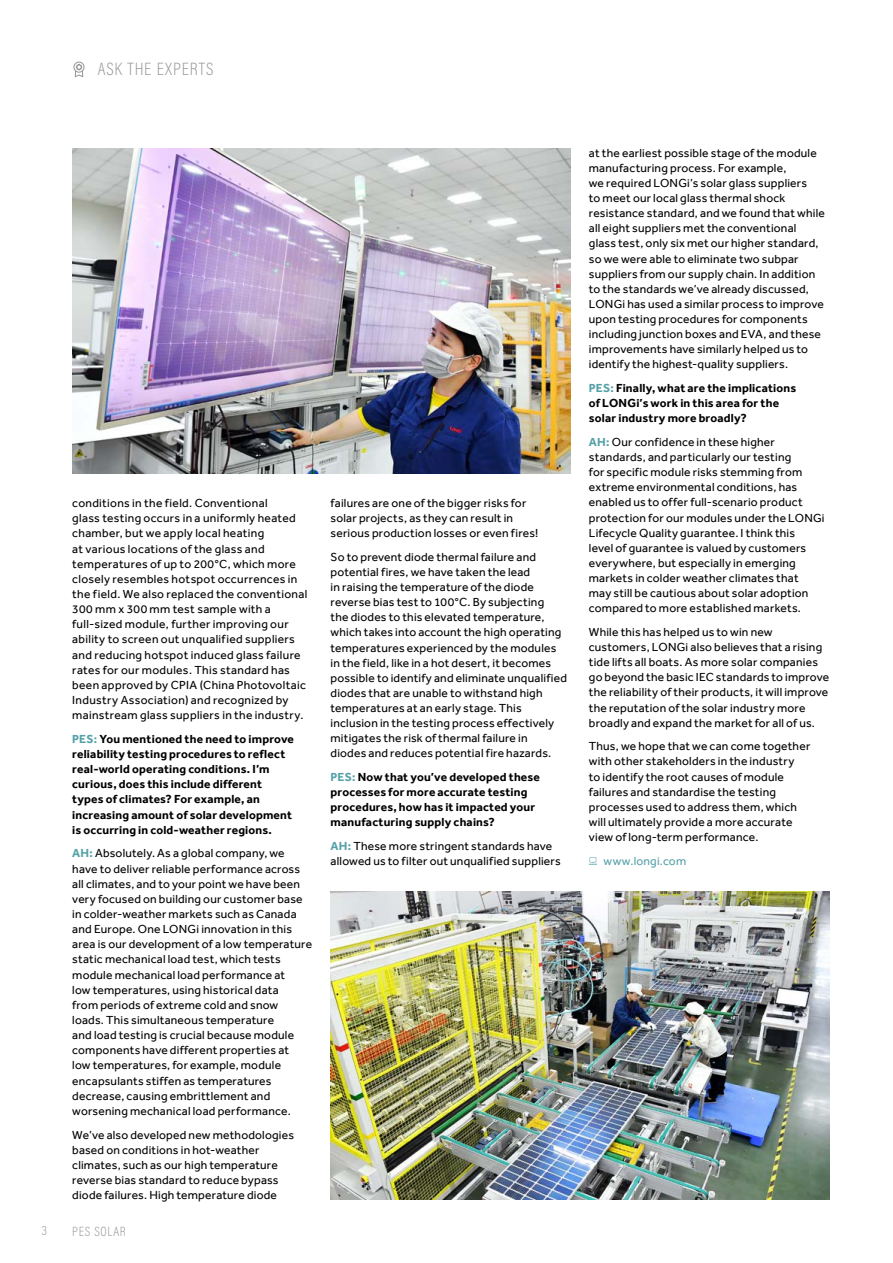
<style>
.page{position:relative;width:893px;height:1263px;background:#fff}
.page>*{position:absolute;margin:0;border:0;box-sizing:border-box;transform-origin:0 0}
.t1{font:200 18px "Acumin Pro Cond";letter-spacing:.06em;color:#939598}
.t2{font:200 13.5px "Acumin Pro Cond";letter-spacing:.05em;color:#939598}
.t3{font:12px/15.1px "Effra";letter-spacing:.02em;color:#000}
.t4{font:700 12px/15.1px "Effra";letter-spacing:.015em;color:#000}
.t5{font:12px "Effra";letter-spacing:.02em;color:#55a1a8}
.s1{color:#55a1a8}
.s2{font-weight:700;color:#55a1a8}
</style>
<div class="page">
<div style="left:74px;top:62px;width:10px;height:11px;border:1px solid #939598;border-radius:50%"></div>
<svg style="left:74px;top:63px;width:10px;height:14px"></svg>
<svg style="left:589px;top:857px;width:8px;height:8px"></svg>
<img style="left:72px;top:149px;width:499px;height:325px">
<img style="left:331px;top:891px;width:498px;height:308px">
<h1 class="t1" style="left:98px;top:58px;width:117px">ASK THE EXPERTS</h1>
<p class="t3" style="left:72px;top:495px;width:236px">conditions in the field. Conventional<br>glass testing occurs in a uniformly heated chamber, but we apply local heating<br>at various locations of the glass and temperatures of up to 200°C, which more closely resembles hotspot occurrences in the field. We also replaced the conventional 300 mm x 300 mm test sample with a full-sized module, further improving our ability to screen out unqualified suppliers and reducing hotspot induced glass failure rates for our modules. This standard has been approved by CPIA (China Photovoltaic Industry Association) and recognized by mainstream glass suppliers in the industry.</p>
<p class="t4" style="left:72px;top:731px;width:223px"><span class="s1">PES:</span> You mentioned the need to improve reliability testing procedures to reflect real-world operating conditions. I’m curious, does this include different types of climates? For example, an increasing amount of solar development is occurring in cold-weather regions.</p>
<p class="t3" style="left:72px;top:846px;width:241px"><span class="s2">AH:</span> Absolutely. As a global company, we have to deliver reliable performance across all climates, and to your point we have been very focused on building our customer base in colder-weather markets such as Canada and Europe. One LONGi innovation in this area is our development of a low temperature static mechanical load test, which tests module mechanical load performance at<br>low temperatures, using historical data<br>from periods of extreme cold and snow loads. This simultaneous temperature<br>and load testing is crucial because module components have different properties at<br>low temperatures, for example, module encapsulants stiffen as temperatures decrease, causing embrittlement and worsening mechanical load performance.</p>
<p class="t3" style="left:72px;top:1127px;width:223px">We’ve also developed new methodologies based on conditions in hot-weather climates, such as our high temperature reverse bias standard to reduce bypass diode failures. High temperature diode</p>
<p class="t2" style="left:42px;top:1222px;width:7px">3</p>
<p class="t2" style="left:72px;top:1223px;width:55px">PES SOLAR</p>
<p class="t3" style="left:331px;top:495px;width:209px">failures are one of the bigger risks for solar projects, as they can result in serious production losses or even fires!</p>
<p class="t3" style="left:331px;top:549px;width:238px">So to prevent diode thermal failure and potential fires, we have taken the lead<br>in raising the temperature of the diode reverse bias test to 100°C. By subjecting<br>the diodes to this elevated temperature, which takes into account the high operating temperatures experienced by the modules in the field, like in a hot desert, it becomes possible to identify and eliminate unqualified diodes that are unable to withstand high temperatures at an early stage. This inclusion in the testing process effectively mitigates the risk of thermal failure in<br>diodes and reduces potential fire hazards.</p>
<p class="t4" style="left:331px;top:769px;width:211px"><span class="s1">PES:</span> Now that you’ve developed these processes for more accurate testing procedures, how has it impacted your manufacturing supply chains?</p>
<p class="t3" style="left:331px;top:838px;width:232px"><span class="s2">AH:</span> These more stringent standards have allowed us to filter out unqualified suppliers</p>
<p class="t3" style="left:589px;top:145px;width:237px">at the earliest possible stage of the module manufacturing process. For example,<br>we required LONGi’s solar glass suppliers<br>to meet our local glass thermal shock resistance standard, and we found that while all eight suppliers met the conventional glass test, only six met our higher standard, so we were able to eliminate two subpar suppliers from our supply chain. In addition to the standards we’ve already discussed, LONGi has used a similar process to improve upon testing procedures for components including junction boxes and EVA, and these improvements have similarly helped us to identify the highest-quality suppliers.</p>
<p class="t4" style="left:589px;top:380px;width:209px"><span class="s1">PES:</span> Finally, what are the implications of LONGi’s work in this area for the solar industry more broadly?</p>
<p class="t3" style="left:589px;top:434px;width:237px"><span class="s2">AH:</span> Our confidence in these higher standards, and particularly our testing<br>for specific module risks stemming from extreme environmental conditions, has enabled us to offer full-scenario product protection for our modules under the LONGi Lifecycle Quality guarantee. I think this<br>level of guarantee is valued by customers everywhere, but especially in emerging markets in colder weather climates that<br>may still be cautious about solar adoption compared to more established markets.</p>
<p class="t3" style="left:589px;top:624px;width:242px">While this has helped us to win new customers, LONGi also believes that a rising tide lifts all boats. As more solar companies go beyond the basic IEC standards to improve the reliability of their products, it will improve the reputation of the solar industry more broadly and expand the market for all of us.</p>
<p class="t3" style="left:589px;top:738px;width:223px">Thus, we hope that we can come together with other stakeholders in the industry<br>to identify the root causes of module failures and standardise the testing processes used to address them, which will ultimately provide a more accurate view of long-term performance.</p>
<p class="t5" style="left:603px;top:853px;width:84px">www.longi.com</p>
</div>
